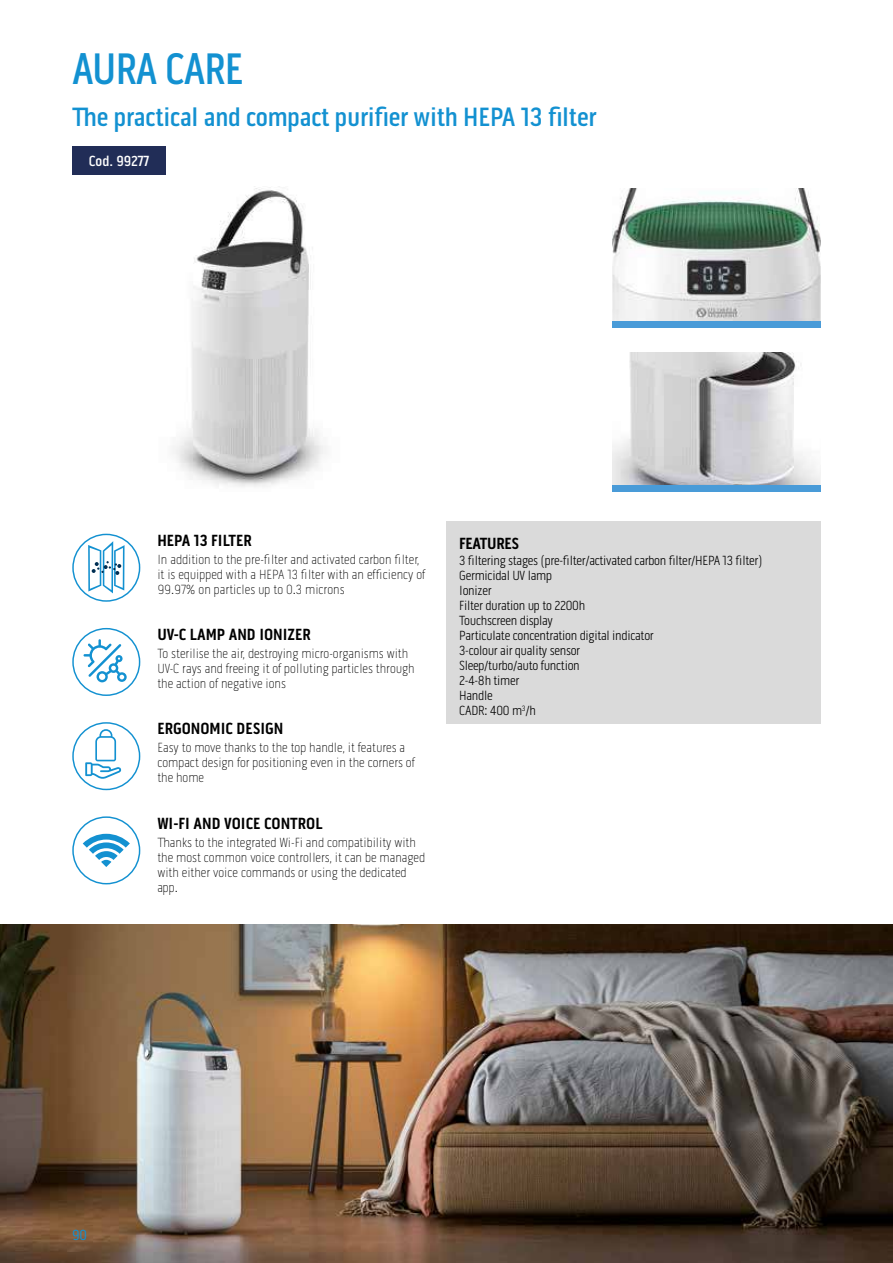
<style>
.page{position:relative;width:893px;height:1263px;background:#fff}
.page>*{position:absolute;margin:0;border:0;box-sizing:border-box;transform-origin:0 0}
.t1{font:500 45px "Pill Gothic 300 mg";letter-spacing:-.02em;color:#1391d1;scale:.95 1}
.t2{font:500 27px "Pill Gothic 300 mg";letter-spacing:-.01em;color:#1391d1}
.t3{font:700 16.5px "Pill Gothic 300 mg";color:#000}
.t4{font:700 16.5px "Pill Gothic 300 mg";letter-spacing:-.02em;color:#000}
.t5{font:500 15px "Pill Gothic 300 mg";color:#fff}
.t6{font:15px "Pill Gothic 300 mg";color:#1391d1}
.t7{font:100 13.5px/15px "Pill Gothic 300 mg";color:#000}
.t8{font:300 13.5px/15px "Pill Gothic 300 mg";letter-spacing:-.02em;color:#000}
</style>
<div class="page">
<svg style="left:88px;top:541px;width:37px;height:52px"></svg>
<div style="left:72px;top:534px;width:68px;height:68px;border:1px solid #1391d1;border-radius:50%"></div>
<svg style="left:84px;top:639px;width:43px;height:43px"></svg>
<div style="left:72px;top:628px;width:68px;height:68px;border:1px solid #1391d1;border-radius:50%"></div>
<div style="left:72px;top:722px;width:68px;height:68px;border:1px solid #1391d1;border-radius:50%"></div>
<svg style="left:85px;top:729px;width:36px;height:50px"></svg>
<div style="left:72px;top:816px;width:68px;height:68px;border:1px solid #1391d1;border-radius:50%"></div>
<svg style="left:83px;top:834px;width:47px;height:33px"></svg>
<div style="left:446px;top:521px;width:375px;height:203px;background:#dadada"></div>
<img style="left:173px;top:188px;width:153px;height:299px">
<img style="left:612px;top:189px;width:209px;height:132px">
<div style="left:612px;top:321px;width:209px;height:7px;background:#499bd8"></div>
<img style="left:612px;top:353px;width:209px;height:132px">
<div style="left:612px;top:485px;width:209px;height:7px;background:#499bd8"></div>
<img style="left:0;top:925px;width:893px;height:338px">
<div style="left:72px;top:146px;width:94px;height:28px;background:#212d57"></div>
<h1 class="t1" style="left:72px;top:43px;width:182px">AURA CARE</h1>
<h2 class="t2" style="left:72px;top:101px;width:526px">The practical and compact purifier with HEPA 13 filter</h2>
<p class="t5" style="left:89px;top:152px;width:62px">Cod. 99277</p>
<p class="t3" style="left:157px;top:530px;width:96px">HEPA 13 FILTER</p>
<p class="t7" style="left:157px;top:552px;width:269px">In addition to the pre-filter and activated carbon filter, it is equipped with a HEPA 13 filter with an efficiency of<br>99.97% on particles up to 0.3 microns</p>
<p class="t3" style="left:157px;top:625px;width:155px">UV-C LAMP AND IONIZER</p>
<p class="t7" style="left:157px;top:646px;width:259px">To sterilise the air, destroying micro-organisms with<br>UV-C rays and freeing it of polluting particles through the action of negative ions</p>
<p class="t3" style="left:157px;top:719px;width:128px">ERGONOMIC DESIGN</p>
<p class="t7" style="left:157px;top:740px;width:259px">Easy to move thanks to the top handle, it features a compact design for positioning even in the corners of the home</p>
<p class="t3" style="left:157px;top:813px;width:167px">WI-FI AND VOICE CONTROL</p>
<p class="t7" style="left:157px;top:834px;width:269px">Thanks to the integrated Wi-Fi and compatibility with the most common voice controllers, it can be managed with either voice commands or using the dedicated app.</p>
<p class="t4" style="left:459px;top:533px;width:61px">FEATURES</p>
<p class="t8" style="left:459px;top:553px;width:305px">3 filtering stages (pre-filter/activated carbon filter/HEPA 13 filter)<br>Germicidal UV lamp<br>Ionizer<br>Filter duration up to 2200h<br>Touchscreen display<br>Particulate concentration digital indicator<br>3-colour air quality sensor<br>Sleep/turbo/auto function<br>2-4-8h timer<br>Handle<br>CADR: 400 m<sup>3</sup>/h</p>
<p class="t6" style="left:72px;top:1226px;width:16px">90</p>
</div>
